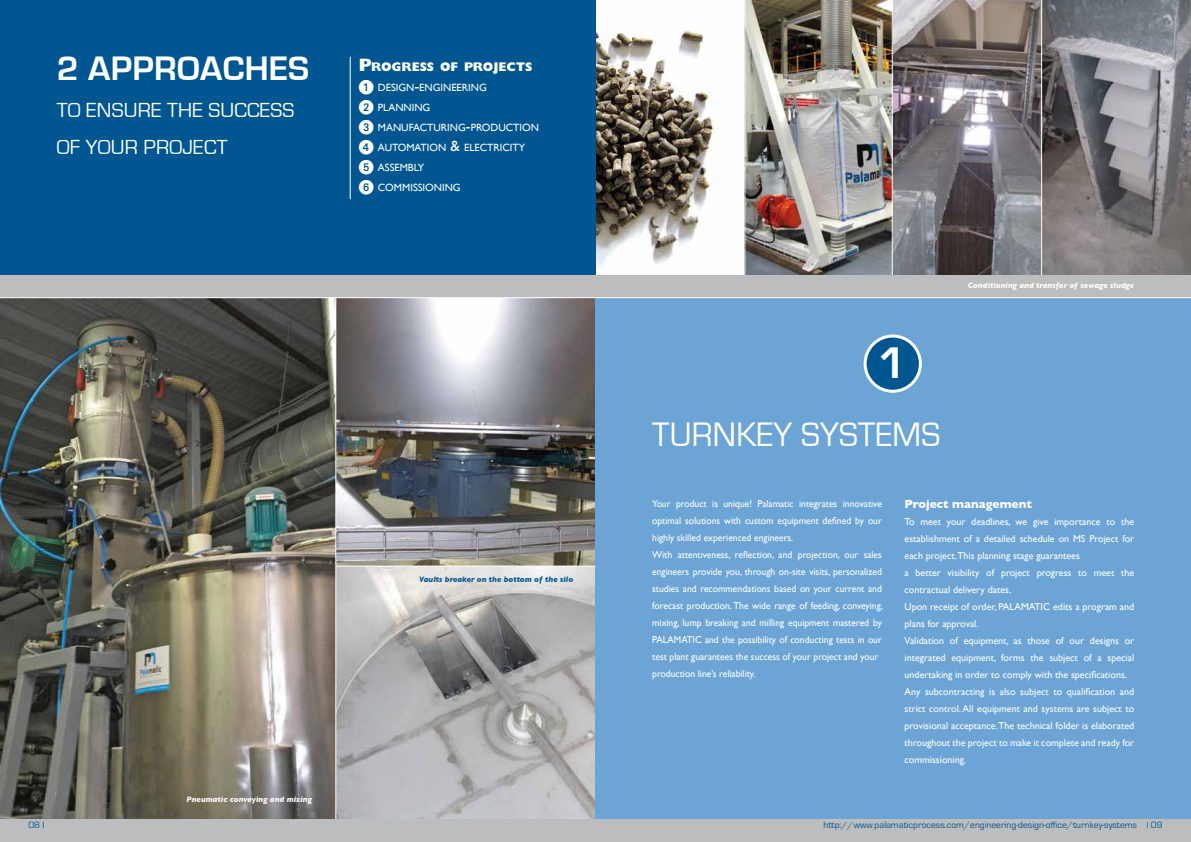
<style>
.page{position:relative;width:1191px;height:842px;background:#fff}
.page>*{position:absolute;margin:0;border:0;box-sizing:border-box;transform-origin:0 0}
.t1{font:700 45.6px "Eurostile";color:#fff}
.t2{font:35px "Eurostile";letter-spacing:.01em;color:#fff;scale:.95 1}
.t3{font:700 35px "Eurostile";letter-spacing:.01em;color:#fff}
.t4{font:21px/37px "Eurostile";letter-spacing:.01em;color:#fff}
.t5{font:800 12.6px "Gill Sans";color:#fff}
.t6{font:700 12px "Gill Sans";color:#fff}
.t7{font:10.5px/20px "Gill Sans";color:#fff}
.t8{font:10px/17px "Gill Sans";color:#fff}
.t9{font:10px/17px "Gill Sans";color:#fff;scale:.96 1}
.t10{font:9.5px "Eurostile";color:#005690}
.t11{font:italic 700 8px "Gill Sans";color:#fff}
.t12{font:italic 700 8px "Gill Sans";color:#005690}
.s1{font-size:18px}
.s2{font-family:"European Pi One";font-size:15px}
.s3{font-size:15px}
</style>
<div class="page">
<img style="left:336px;top:567px;width:259px;height:252px">
<img style="left:336px;top:298px;width:259px;height:268px">
<img style="left:0;top:298px;width:335px;height:521px">
<div style="left:595px;top:288px;width:596px;height:552px;background:#6ca5d5"></div>
<img style="left:595px;top:0;width:298px;height:275px">
<img style="left:893px;top:0;width:148px;height:275px">
<img style="left:1042px;top:0;width:149px;height:275px">
<div style="left:0;top:0;width:595px;height:288px;background:#005690"></div>
<div style="left:595px;top:819px;width:596px;height:23px;background:#bbbdbe"></div>
<div style="left:0;top:819px;width:595px;height:23px;background:#bbbdbe"></div>
<div style="left:0;top:275px;width:595px;height:23px;background:#bbbdbe"></div>
<hr style="left:0;top:297px;width:595px;height:1px;background:#fff">
<div style="left:595px;top:275px;width:596px;height:23px;background:#bbbdbe"></div>
<hr style="left:595px;top:297px;width:596px;height:1px;background:#fff">
<div style="left:865px;top:336px;width:55px;height:55px;background:#005690;border-radius:50%"></div>
<div style="left:863px;top:334px;width:59px;height:59px;border:3px solid #fff;border-radius:50%"></div>
<hr style="left:744px;top:0;width:1px;height:275px;background:#fff">
<hr style="left:891px;top:0;width:1px;height:275px;background:#fff">
<hr style="left:350px;top:57px;width:1px;height:142px;background:#fff">
<h2 class="t3" style="left:57px;top:49px;width:254px">2 APPROACHES</h2>
<h3 class="t4" style="left:57px;top:92px;width:239px">TO ENSURE THE SUCCESS<br>OF YOUR PROJECT</h3>
<p class="t5" style="left:359px;top:59px;width:175px"><span class="s1">P</span>ROGRESS OF PROJECTS</p>
<p class="t7" style="left:359px;top:77px;width:182px"><span class="s2">1</span> DESIGN<span class="s3">-</span>ENGINEERING<br><span class="s2">2</span> PLANNING<br><span class="s2">3</span> MANUFACTURING<span class="s3">-</span>PRODUCTION<br><span class="s2">4</span> AUTOMATION <span class="s3">&amp;</span> ELECTRICITY<br><span class="s2">5</span> ASSEMBLY<br><span class="s2">6</span> COMMISSIONING</p>
<p class="t11" style="left:186px;top:795px;width:127px">Pneumatic conveying and mixing</p>
<p class="t12" style="left:419px;top:574px;width:156px">Vaults breaker on the bottom of the silo</p>
<h1 class="t1" style="left:877px;top:338px;width:30px">1</h1>
<h2 class="t2" style="left:652px;top:415px;width:304px">TURNKEY SYSTEMS</h2>
<p class="t11" style="left:968px;top:280px;width:168px">Conditioning and transfer of sewage sludge</p>
<p class="t9" style="left:652px;top:495px;width:242px">Your product is unique! Palamatic integrates innovative optimal solutions with custom equipment defined by our highly skilled experienced engineers.<br>With attentiveness, reflection, and projection, our sales engineers provide you, through on-site visits, personalized studies and recommendations based on your current and forecast production. The wide range of feeding, conveying, mixing, lump breaking and milling equipment mastered by Palamatic and the possibility of conducting tests in our test plant guarantees the success of your project and your production line’s reliability.</p>
<p class="t6" style="left:904px;top:497px;width:129px">Project management</p>
<p class="t8" style="left:904px;top:513px;width:231px">To meet your deadlines, we give importance to the establishment of a detailed schedule on MS Project for each project.This planning stage guarantees<br>a better visibility of project progress to meet the contractual delivery dates.<br>Upon receipt of order, PALAMATIC edits a program and plans for approval.<br>Validation of equipment, as those of our designs or integrated equipment, forms the subject of a special undertaking in order to comply with the specifications.<br>Any subcontracting is also subject to qualification and strict control. All equipment and systems are subject to provisional acceptance.The technical folder is elaborated throughout the project to make it complete and ready for commissioning.</p>
<p class="t10" style="left:28px;top:820px;width:17px">08 I</p>
<p class="t10" style="left:823px;top:820px;width:340px">http://www.palamaticprocess.com/engineering-design-office/turnkey-systems I 09</p>
</div>
